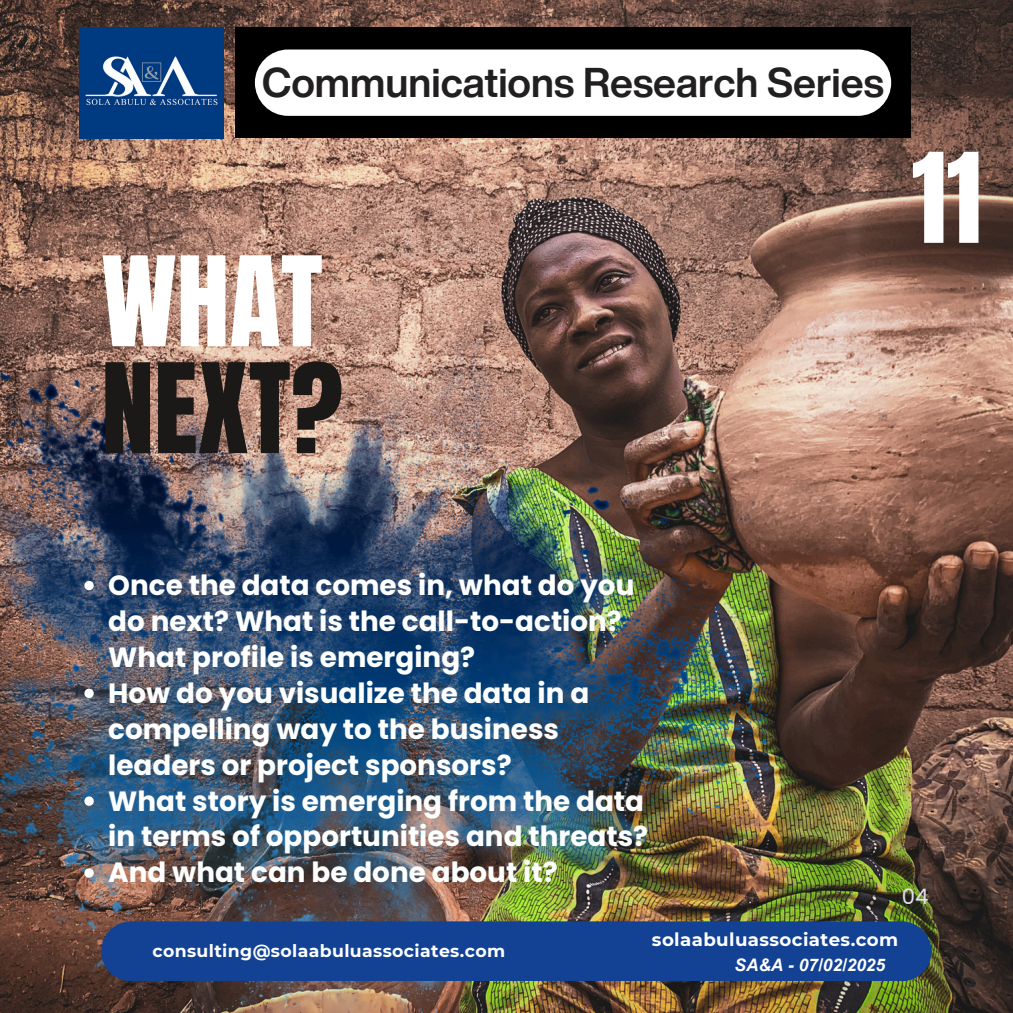
<style>
.page{position:relative;width:1013px;height:1013px;background:#fff}
.page>*{position:absolute;margin:0;border:0;box-sizing:border-box;transform-origin:0 0}
.t1{font:105.88px/106.9px "Anton";color:#1b1918}
.t2{font:105.88px "Anton";color:#fff}
.t3{font:700 40.5px "Helvetica Now Display";color:#211f20}
.t4{font:700 27.75px/35.9px "Poppins";color:#fdffff}
.t5{font:21.25px "Poppins";color:#dde2ee}
.t6{font:700 18.12px "Montserrat";letter-spacing:.02em;color:#fff}
.t7{font:700 17.25px "Montserrat";letter-spacing:.02em;color:#fdffff}
.t8{font:italic 700 17.25px "Arial MT Pro";color:#fff}
.s1{color:#fff}
</style>
<div class="page">
<img style="left:0;top:0;width:1012px;height:1012px">
<div style="left:235px;top:27px;width:675px;height:110px;background:#000"></div>
<div style="left:255px;top:50px;width:636px;height:66px;background:#fff;border-radius:33px"></div>
<img style="left:80px;top:27px;width:143px;height:111px">
<img style="left:0;top:299px;width:767px;height:713px">
<svg style="left:84px;top:581px;width:10px;height:9px"></svg>
<svg style="left:84px;top:688px;width:10px;height:10px"></svg>
<svg style="left:84px;top:796px;width:10px;height:9px"></svg>
<svg style="left:84px;top:868px;width:10px;height:9px"></svg>
<div style="left:101px;top:921px;width:830px;height:60px;background:#134294"></div>
<p class="t3" style="left:262px;top:52px;width:623px">Communications Research Series</p>
<h2 class="t1" style="left:101px;top:250px;width:243px"><span class="s1">WHAT<br></span>NEXT?</h2>
<p class="t2" style="left:911px;top:122px;width:72px">11</p>
<p class="t4" style="left:108px;top:567px;width:527px">Once the data comes in, what do you do next? What is the call-to-action?<br>What profile is emerging?</p>
<h1 class="t4" style="left:108px;top:675px;width:482px">How do you visualize the data in a compelling way to the business leaders or project sponsors?</h1>
<p class="t4" style="left:108px;top:782px;width:541px">What story is emerging from the data in terms of opportunities and threats?</p>
<p class="t4" style="left:108px;top:854px;width:451px">And what can be done about it?</p>
<p class="t5" style="left:901px;top:881px;width:28px">04</p>
<p class="t7" style="left:152px;top:940px;width:354px">consulting@solaabuluassociates.com</p>
<p class="t6" style="left:652px;top:928px;width:248px">solaabuluassociates.com</p>
<p class="t8" style="left:734px;top:958px;width:152px">SA&amp;A - 07/02/2025</p>
</div>
